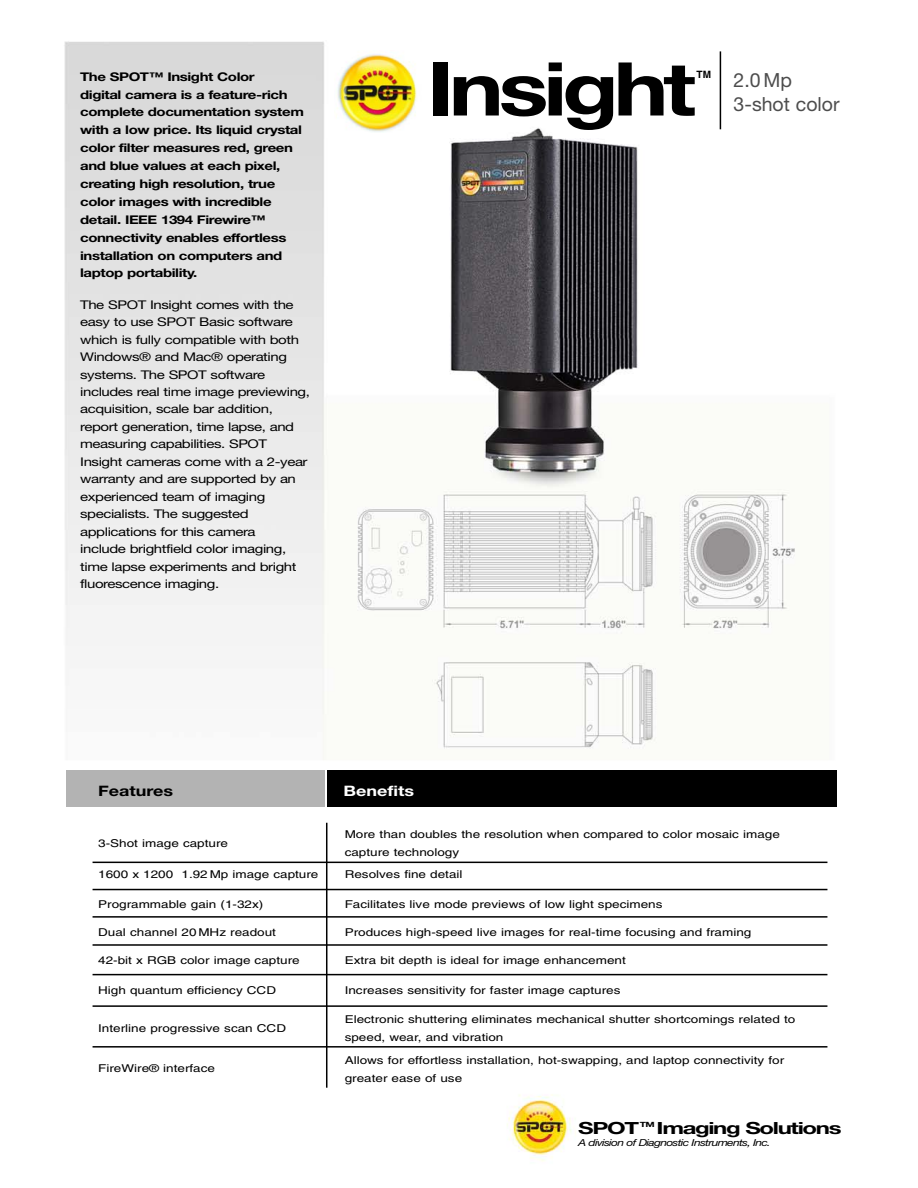
<style>
.page{position:relative;width:918px;height:1188px;background:#fff}
.page>*{position:absolute;margin:0;border:0;box-sizing:border-box;transform-origin:0 0}
.t1{font:700 74.25px "Helvetica Neue";letter-spacing:-.055em;color:#000;scale:1.25 1}
.t2{font:19.5px/24px "Helvetica Neue";color:#4d4d4d}
.t3{font:700 16.8px "Helvetica Neue";letter-spacing:-.055em;color:#000;scale:1.43 1}
.t4{font:700 14.4px "Helvetica Neue";color:#000;scale:1.25 1}
.t5{font:700 14.4px "Helvetica Neue";color:#fff;scale:1.25 1}
.t6{font:12px/17.5px "Helvetica Neue";letter-spacing:-.03em;color:#000;scale:1.25 1}
.t7{font:700 12px/17.9px "Helvetica Neue";letter-spacing:-.03em;color:#000;scale:1.25 1}
.t8{font:10.8px/18px "Helvetica";color:#000;scale:1.25 1}
.t9{font:700 10.05px "Helvetica";color:#000}
.t10{font:italic 9.6px "Helvetica Neue";letter-spacing:-.055em;color:#000;scale:1.25 1}
.t11{font:700 7.2px "Helvetica Neue";color:#000;scale:1.43 1}
</style>
<div class="page">
<img style="left:64px;top:41px;width:773px;height:1121px">
<div style="left:66px;top:771px;width:259px;height:36px;background:#b3b3b3"></div>
<div style="left:328px;top:771px;width:509px;height:36px;background:#000"></div>
<img style="left:335px;top:50px;width:87px;height:83px">
<hr style="left:720px;top:51px;width:1px;height:78px;background:#000">
<div style="left:98px;top:826px;width:247px;height:45px;background:#fff"></div>
<div style="left:345px;top:826px;width:482px;height:45px;background:#fff"></div>
<div style="left:98px;top:871px;width:247px;height:29px;background:#fff"></div>
<div style="left:345px;top:871px;width:482px;height:29px;background:#fff"></div>
<div style="left:98px;top:900px;width:247px;height:28px;background:#fff"></div>
<div style="left:345px;top:900px;width:482px;height:28px;background:#fff"></div>
<div style="left:98px;top:928px;width:247px;height:28px;background:#fff"></div>
<div style="left:345px;top:928px;width:482px;height:28px;background:#fff"></div>
<div style="left:98px;top:956px;width:247px;height:30px;background:#fff"></div>
<div style="left:345px;top:956px;width:482px;height:30px;background:#fff"></div>
<div style="left:98px;top:986px;width:247px;height:29px;background:#fff"></div>
<div style="left:345px;top:986px;width:482px;height:29px;background:#fff"></div>
<div style="left:98px;top:1015px;width:247px;height:38px;background:#fff"></div>
<div style="left:345px;top:1015px;width:482px;height:38px;background:#fff"></div>
<div style="left:98px;top:1053px;width:247px;height:35px;background:#fff"></div>
<div style="left:345px;top:1053px;width:482px;height:35px;background:#fff"></div>
<hr style="left:93px;top:862px;width:734px;height:1px;background:#000">
<hr style="left:93px;top:889px;width:734px;height:1px;background:#000">
<hr style="left:93px;top:916px;width:734px;height:2px;background:#000">
<hr style="left:93px;top:944px;width:734px;height:2px;background:#000">
<hr style="left:93px;top:974px;width:734px;height:1px;background:#000">
<hr style="left:93px;top:1005px;width:734px;height:2px;background:#000">
<hr style="left:93px;top:1046px;width:734px;height:2px;background:#000">
<hr style="left:326px;top:823px;width:1px;height:265px;background:#000">
<p class="t7" style="left:80px;top:67px;width:180px">The SPOT™ Insight Color<br>digital camera is a feature-rich complete documentation system with a low price. Its liquid crystal color filter measures red, green and blue values at each pixel, creating high resolution, true color images with incredible detail. IEEE 1394 Firewire™ connectivity enables effortless installation on computers and laptop portability.</p>
<p class="t6" style="left:80px;top:295px;width:185px">The SPOT Insight comes with the easy to use SPOT Basic software which is fully compatible with both<br>Windows® and Mac® operating systems. The SPOT software includes real time image previewing, acquisition, scale bar addition, report generation, time lapse, and measuring capabilities. SPOT<br>Insight cameras come with a 2-year warranty and are supported by an experienced team of imaging specialists. The suggested applications for this camera<br>include brightfield color imaging, time lapse experiments and bright fluorescence imaging.</p>
<h1 class="t1" style="left:427px;top:43px;width:217px">Insight</h1>
<h2 class="t2" style="left:734px;top:68px;width:108px">2.0 Mp<br>3-shot color</h2>
<p class="t9" style="left:697px;top:70px;width:16px">TM</p>
<h3 class="t4" style="left:98px;top:782px;width:62px">Features</h3>
<h3 class="t5" style="left:343px;top:782px;width:58px">Benefits</h3>
<p class="t8" style="left:98px;top:835px;width:105px">3-Shot image capture</p>
<p class="t8" style="left:345px;top:826px;width:350px">More than doubles the resolution when compared to color mosaic image capture technology</p>
<p class="t8" style="left:98px;top:867px;width:178px">1600 x 1200 1.92 Mp image capture</p>
<p class="t8" style="left:345px;top:867px;width:96px">Resolves fine detail</p>
<p class="t8" style="left:98px;top:896px;width:134px">Programmable gain (1-32x)</p>
<p class="t8" style="left:345px;top:896px;width:256px">Facilitates live mode previews of low light specimens</p>
<p class="t8" style="left:98px;top:924px;width:144px">Dual channel 20 MHz readout</p>
<p class="t8" style="left:345px;top:924px;width:327px">Produces high-speed live images for real-time focusing and framing</p>
<p class="t8" style="left:98px;top:952px;width:163px">42-bit x RGB color image capture</p>
<p class="t8" style="left:345px;top:952px;width:226px">Extra bit depth is ideal for image enhancement</p>
<p class="t8" style="left:98px;top:982px;width:144px">High quantum efficiency CCD</p>
<p class="t8" style="left:345px;top:982px;width:222px">Increases sensitivity for faster image captures</p>
<p class="t8" style="left:98px;top:1020px;width:152px">Interline progressive scan CCD</p>
<p class="t8" style="left:345px;top:1011px;width:362px">Electronic shuttering eliminates mechanical shutter shortcomings related to speed, wear, and vibration</p>
<p class="t8" style="left:98px;top:1060px;width:95px">FireWire® interface</p>
<p class="t8" style="left:345px;top:1052px;width:353px">Allows for effortless installation, hot-swapping, and laptop connectivity for greater ease of use</p>
<h3 class="t3" style="left:578px;top:1117px;width:44px">SPOT</h3>
<p class="t11" style="left:640px;top:1120px;width:12px">TM</p>
<h3 class="t3" style="left:657px;top:1117px;width:131px">Imaging Solutions</h3>
<p class="t10" style="left:578px;top:1137px;width:155px">A division of Diagnostic Instruments, Inc.</p>
</div>
